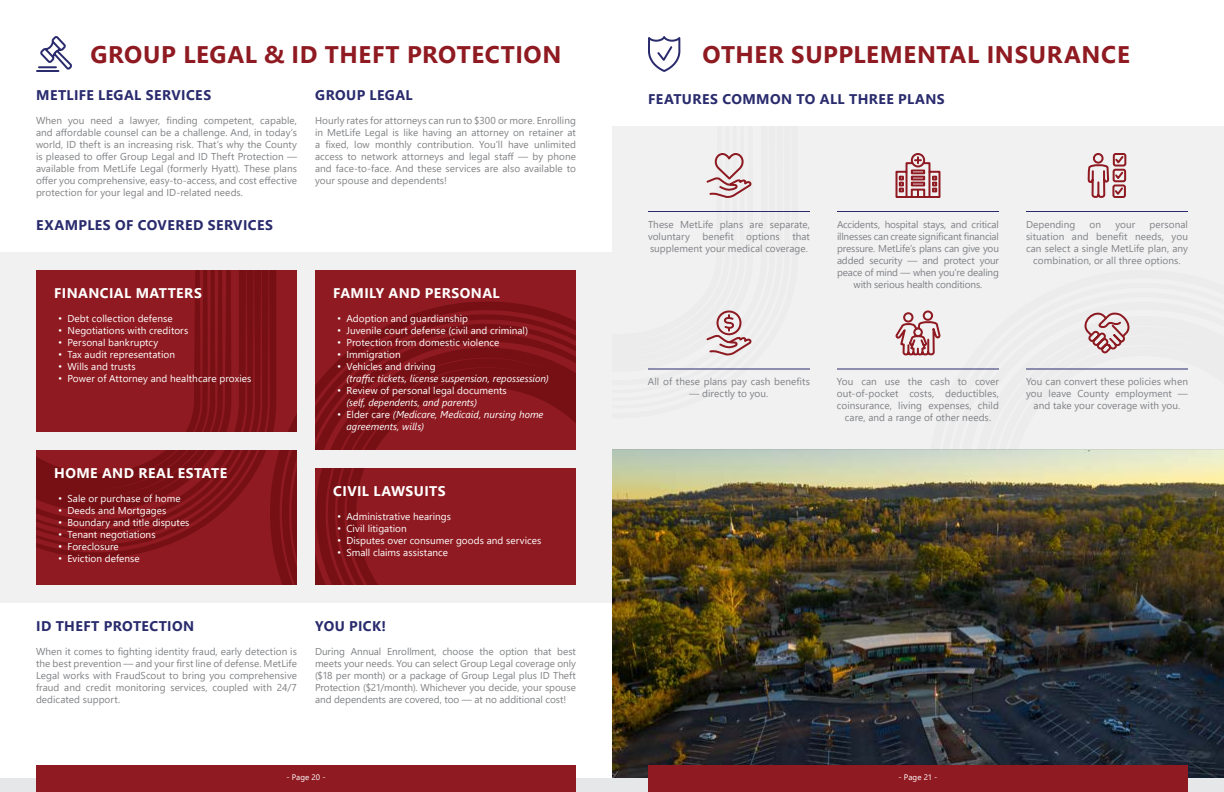
<style>
.page{position:relative;width:1224px;height:792px;background:#fff}
.page>*{position:absolute;margin:0;border:0;box-sizing:border-box;transform-origin:0 0}
.t1{font:700 24px "Segoe UI";letter-spacing:.025em;color:#8f1a21}
.t2{font:700 14px "Segoe UI";letter-spacing:.03em;color:#292b6d}
.t3{font:700 14px "Segoe UI";letter-spacing:.03em;color:#fff}
.t4{font:10px/12px "Segoe UI";color:#808285;text-align:justify}
.t5{font:10px/12px "Segoe UI";letter-spacing:.005em;color:#fff}
.t6{font:italic 10px/12px "Segoe UI";color:#fff}
.t7{font:8px "Segoe UI";letter-spacing:.005em;color:#fff}
.s1{font-family:"Arial"}
.s2{font-family:"Arial";font-style:normal}
.s3{font-style:normal}
.s4{font-style:italic}
</style>
<div class="page">
<img style="left:612px;top:450px;width:612px;height:328px">
<div style="left:0;top:778px;width:1224px;height:14px;background:#e6e7e8"></div>
<div style="left:648px;top:765px;width:540px;height:27px;background:#8f1a21"></div>
<div style="left:36px;top:765px;width:540px;height:27px;background:#8f1a21"></div>
<div style="left:0;top:252px;width:612px;height:351px;background:#f1f1f2"></div>
<div style="left:36px;top:270px;width:261px;height:162px;background:#8f1a21"></div>
<div style="left:315px;top:270px;width:261px;height:180px;background:#8f1a21"></div>
<svg style="left:315px;top:302px;width:261px;height:148px"></svg>
<svg style="left:315px;top:468px;width:261px;height:117px;background:#8b181f"></svg>
<svg style="left:36px;top:450px;width:261px;height:135px;background:#84151b"></svg>
<svg style="left:186px;top:270px;width:111px;height:162px"></svg>
<div style="left:612px;top:126px;width:612px;height:324px;background:#f1f1f2"></div>
<svg style="left:1087px;top:153px;width:40px;height:45px"></svg>
<svg style="left:895px;top:153px;width:46px;height:45px"></svg>
<svg style="left:895px;top:310px;width:32px;height:45px"></svg>
<svg style="left:706px;top:153px;width:46px;height:203px"></svg>
<svg style="left:927px;top:310px;width:297px;height:140px"></svg>
<svg style="left:36px;top:36px;width:36px;height:36px"></svg>
<hr style="left:648px;top:211px;width:162px;height:1px;background:#292b6d">
<hr style="left:648px;top:368px;width:162px;height:2px;background:#292b6d">
<hr style="left:837px;top:211px;width:162px;height:1px;background:#292b6d">
<hr style="left:837px;top:368px;width:162px;height:2px;background:#292b6d">
<hr style="left:1026px;top:211px;width:162px;height:1px;background:#292b6d">
<hr style="left:1026px;top:368px;width:162px;height:2px;background:#292b6d">
<svg style="left:648px;top:36px;width:33px;height:36px"></svg>
<h1 class="t1" style="left:90px;top:32px;width:473px">GROUP LEGAL &amp; ID THEFT PROTECTION</h1>
<h2 class="t2" style="left:36px;top:82px;width:176px">METLIFE LEGAL SERVICES</h2>
<p class="t4" style="left:36px;top:114px;width:263px">When you need a lawyer, finding competent, capable, and affordable counsel can be a challenge. And, in today’s world, ID theft is an increasing risk. That’s why the County is pleased to offer Group Legal and ID Theft Protection — available from MetLife Legal (formerly Hyatt). These plans offer you comprehensive, easy-to-access, and cost effective protection for your legal and ID-related needs.</p>
<h2 class="t2" style="left:315px;top:82px;width:99px">GROUP LEGAL</h2>
<p class="t4" style="left:315px;top:114px;width:263px">Hourly rates for attorneys can run to $300 or more. Enrolling in MetLife Legal is like having an attorney on retainer at a fixed, low monthly contribution. You’ll have unlimited access to network attorneys and legal staff — by phone and face-to-face. And these services are also available to your spouse and dependents!</p>
<h2 class="t2" style="left:36px;top:212px;width:238px">EXAMPLES OF COVERED SERVICES</h2>
<h2 class="t3" style="left:54px;top:280px;width:149px">FINANCIAL MATTERS</h2>
<p class="t5" style="left:58px;top:312px;width:116px"><span class="s1">•</span> Debt collection defense</p>
<p class="t5" style="left:58px;top:324px;width:131px"><span class="s1">•</span> Negotiations with creditors</p>
<p class="t5" style="left:58px;top:336px;width:101px"><span class="s1">•</span> Personal bankruptcy</p>
<p class="t5" style="left:58px;top:348px;width:118px"><span class="s1">•</span> Tax audit representation</p>
<p class="t5" style="left:58px;top:360px;width:79px"><span class="s1">•</span> Wills and trusts</p>
<p class="t5" style="left:58px;top:372px;width:194px"><span class="s1">•</span> Power of Attorney and healthcare proxies</p>
<h2 class="t3" style="left:54px;top:460px;width:174px">HOME AND REAL ESTATE</h2>
<p class="t5" style="left:58px;top:492px;width:124px"><span class="s1">•</span> Sale or purchase of home</p>
<p class="t5" style="left:58px;top:504px;width:109px"><span class="s1">•</span> Deeds and Mortgages</p>
<p class="t5" style="left:58px;top:516px;width:133px"><span class="s1">•</span> Boundary and title disputes</p>
<p class="t5" style="left:58px;top:528px;width:99px"><span class="s1">•</span> Tenant negotiations</p>
<p class="t5" style="left:58px;top:540px;width:62px"><span class="s1">•</span> Foreclosure</p>
<p class="t5" style="left:58px;top:552px;width:83px"><span class="s1">•</span> Eviction defense</p>
<h2 class="t3" style="left:333px;top:280px;width:168px">FAMILY AND PERSONAL</h2>
<p class="t5" style="left:338px;top:312px;width:132px"><span class="s1">•</span> Adoption and guardianship</p>
<p class="t5" style="left:338px;top:324px;width:192px"><span class="s1">•</span> Juvenile court defense (civil and criminal)</p>
<p class="t5" style="left:338px;top:336px;width:163px"><span class="s1">•</span> Protection from domestic violence</p>
<p class="t5" style="left:338px;top:348px;width:65px"><span class="s1">•</span> Immigration</p>
<p class="t6" style="left:346px;top:359px;width:204px;text-indent:-9px"><span class="s2">•</span> <span class="s3">Vehicles and driving<br></span>(traffic tickets, license suspension, repossession)</p>
<p class="t5" style="left:346px;top:384px;width:162px;text-indent:-9px"><span class="s1">•</span> Review of personal legal documents <span class="s4">(self, dependents, and parents)</span></p>
<p class="t6" style="left:346px;top:407px;width:199px;text-indent:-9px"><span class="s2">•</span> <span class="s3">Elder care</span> (Medicare, Medicaid, nursing home agreements, wills)</p>
<h2 class="t3" style="left:333px;top:478px;width:114px">CIVIL LAWSUITS</h2>
<p class="t5" style="left:338px;top:510px;width:115px"><span class="s1">•</span> Administrative hearings</p>
<p class="t5" style="left:338px;top:522px;width:71px"><span class="s1">•</span> Civil litigation</p>
<p class="t5" style="left:338px;top:534px;width:205px"><span class="s1">•</span> Disputes over consumer goods and services</p>
<p class="t5" style="left:338px;top:546px;width:112px"><span class="s1">•</span> Small claims assistance</p>
<h2 class="t2" style="left:36px;top:613px;width:160px">ID THEFT PROTECTION</h2>
<p class="t4" style="left:36px;top:645px;width:263px">When it comes to fighting identity fraud, early detection is the best prevention — and your first line of defense. MetLife Legal works with FraudScout to bring you comprehensive fraud and credit monitoring services, coupled with 24/7 dedicated support.</p>
<h2 class="t2" style="left:315px;top:613px;width:72px">YOU PICK!</h2>
<p class="t4" style="left:315px;top:645px;width:263px">During Annual Enrollment, choose the option that best meets your needs. You can select Group Legal coverage only ($18 per month) or a package of Group Legal plus ID Theft Protection ($21/month). Whichever you decide, your spouse and dependents are covered, too — at no additional cost!</p>
<h1 class="t1" style="left:702px;top:32px;width:429px">OTHER SUPPLEMENTAL INSURANCE</h1>
<h2 class="t2" style="left:648px;top:86px;width:298px">FEATURES COMMON TO ALL THREE PLANS</h2>
<p class="t4" style="left:648px;top:217px;width:164px">These MetLife plans are separate, voluntary</p>
<p class="t4" style="left:702px;top:229px;width:33px">benefit</p>
<p class="t4" style="left:746px;top:229px;width:35px">options</p>
<p class="t4" style="left:650px;top:229px;width:161px;text-align:right">that<br>supplement your medical coverage.</p>
<p class="t4" style="left:837px;top:217px;width:164px;text-align:center">Accidents, hospital stays, and critical illnesses can create significant financial pressure. MetLife’s plans can give you added security — and protect your peace of mind — when you’re dealing with serious health conditions.</p>
<p class="t4" style="left:1026px;top:217px;width:51px">Depending</p>
<p class="t4" style="left:1090px;top:217px;width:13px">on</p>
<p class="t4" style="left:1115px;top:217px;width:21px">your</p>
<p class="t4" style="left:1150px;top:217px;width:40px">personal</p>
<p class="t4" style="left:1026px;top:229px;width:164px">situation and benefit needs, you</p>
<p class="t4" style="left:1026px;top:241px;width:164px">can select a single MetLife plan, any</p>
<p class="t4" style="left:1033px;top:253px;width:149px">combination, or all three options.</p>
<p class="t4" style="left:648px;top:375px;width:163px">All of these plans pay cash benefits</p>
<p class="t4" style="left:690px;top:387px;width:80px">— directly to you.</p>
<p class="t4" style="left:837px;top:375px;width:164px;text-align:center">You can use the cash to cover out-of-pocket costs, deductibles, coinsurance, living expenses, child care, and a range of other needs.</p>
<p class="t4" style="left:1026px;top:375px;width:164px;text-align:center">You can convert these policies when you leave County employment — and take your coverage with you.</p>
<p class="t7" style="left:286px;top:769px;width:41px">- Page 20 -</p>
<p class="t7" style="left:898px;top:769px;width:41px">- Page 21 -</p>
</div>
